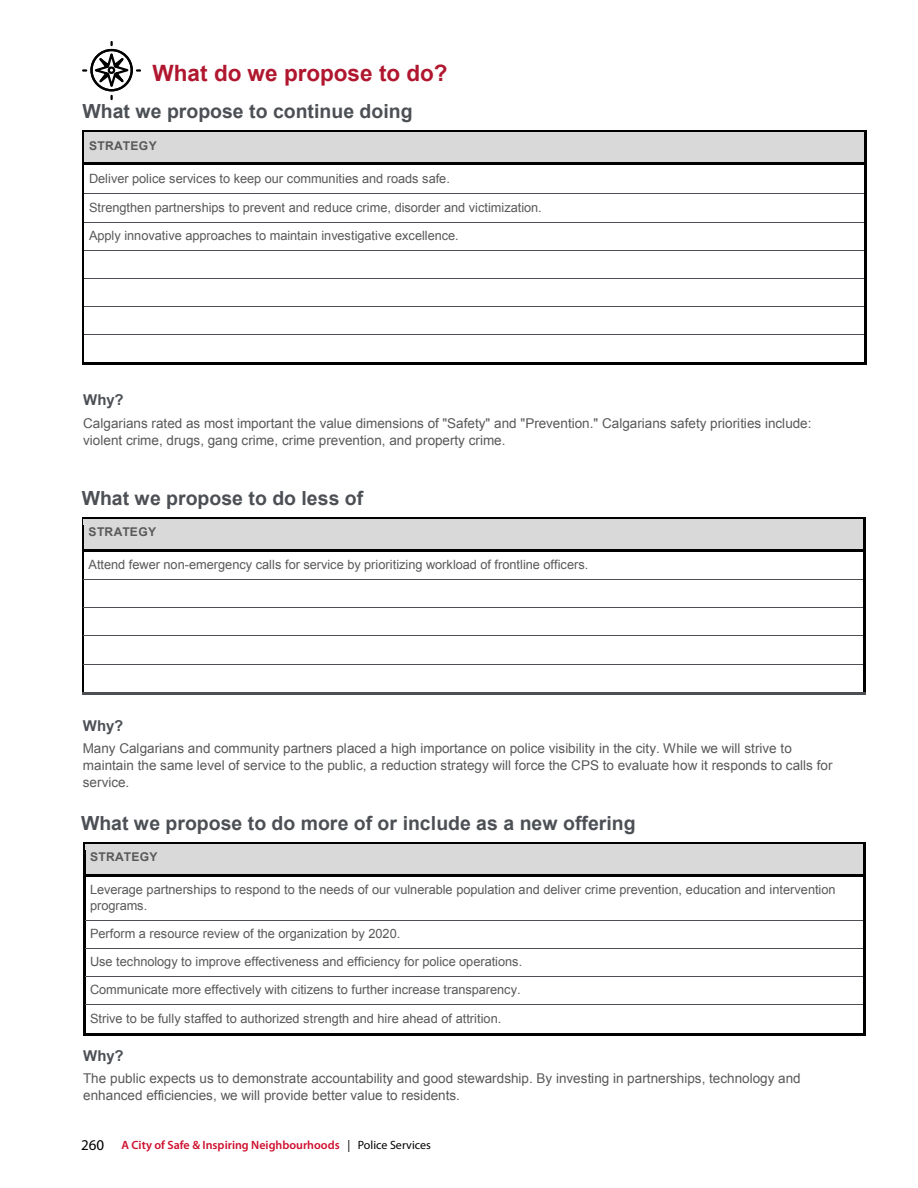
<style>
.page{position:relative;width:918px;height:1188px;background:#fff}
.page>*{position:absolute;margin:0;border:0;box-sizing:border-box;transform-origin:0 0}
.t1{font:700 22.5px "Arial";letter-spacing:-.005em;color:#b0172f}
.t2{font:700 19.5px "Arial";color:#4c5055}
.t3{font:700 15px "Arial";letter-spacing:.005em;color:#4c5055}
.t4{font:13.5px/16.8px "Arial";letter-spacing:.005em;color:#595959}
.t5{font:12.75px/15.6px "Arial";letter-spacing:-.005em;color:#595959}
.t6{font:600 12px "Myriad Pro";color:#ce0e2d}
.t7{font:700 12px "Arial";letter-spacing:.03em;color:#595959}
.s1{font-weight:400;font-size:15px;color:#000}
.s2{font-weight:400;color:#000}
</style>
<div class="page">
<div style="left:89px;top:139px;width:770px;height:18px;background:#d9d9d9"></div>
<svg style="left:82px;top:130px;width:2px;height:9px"></svg>
<hr style="left:84px;top:130px;width:780px;height:3px;background:#000">
<div style="left:84px;top:133px;width:780px;height:6px;background:#d9d9d9"></div>
<svg style="left:864px;top:130px;width:3px;height:9px"></svg>
<div style="left:83px;top:157px;width:782px;height:5px;background:#d9d9d9"></div>
<hr style="left:82px;top:139px;width:2px;height:24px;background:#000">
<hr style="left:864px;top:139px;width:3px;height:24px;background:#000">
<svg style="left:82px;top:163px;width:2px;height:8px"></svg>
<hr style="left:84px;top:163px;width:780px;height:2px;background:#000">
<svg style="left:864px;top:163px;width:3px;height:8px"></svg>
<hr style="left:82px;top:171px;width:2px;height:23px;background:#000">
<hr style="left:864px;top:171px;width:3px;height:23px;background:#000">
<svg style="left:82px;top:194px;width:2px;height:6px"></svg>
<hr style="left:84px;top:194px;width:780px;height:1px;background:#4c5055">
<svg style="left:864px;top:194px;width:3px;height:6px"></svg>
<hr style="left:82px;top:200px;width:2px;height:22px;background:#000">
<hr style="left:864px;top:200px;width:3px;height:22px;background:#000">
<svg style="left:82px;top:222px;width:2px;height:6px"></svg>
<hr style="left:84px;top:222px;width:780px;height:1px;background:#4c5055">
<svg style="left:864px;top:222px;width:3px;height:6px"></svg>
<hr style="left:82px;top:228px;width:2px;height:22px;background:#000">
<hr style="left:864px;top:228px;width:3px;height:22px;background:#000">
<svg style="left:82px;top:250px;width:2px;height:6px"></svg>
<hr style="left:84px;top:250px;width:780px;height:1px;background:#4c5055">
<svg style="left:864px;top:250px;width:3px;height:6px"></svg>
<hr style="left:82px;top:256px;width:2px;height:22px;background:#000">
<hr style="left:864px;top:256px;width:3px;height:22px;background:#000">
<svg style="left:82px;top:278px;width:2px;height:7px"></svg>
<hr style="left:84px;top:278px;width:780px;height:1px;background:#4c5055">
<svg style="left:864px;top:278px;width:3px;height:7px"></svg>
<hr style="left:82px;top:285px;width:2px;height:21px;background:#000">
<hr style="left:864px;top:285px;width:3px;height:21px;background:#000">
<svg style="left:82px;top:306px;width:2px;height:7px"></svg>
<hr style="left:84px;top:306px;width:780px;height:1px;background:#4c5055">
<svg style="left:864px;top:306px;width:3px;height:7px"></svg>
<hr style="left:82px;top:313px;width:2px;height:22px;background:#000">
<hr style="left:864px;top:313px;width:3px;height:22px;background:#000">
<svg style="left:82px;top:335px;width:2px;height:6px"></svg>
<hr style="left:84px;top:335px;width:780px;height:1px;background:#4c5055">
<svg style="left:864px;top:335px;width:3px;height:6px"></svg>
<hr style="left:82px;top:341px;width:2px;height:22px;background:#000">
<hr style="left:84px;top:363px;width:780px;height:2px;background:#000">
<hr style="left:864px;top:341px;width:3px;height:22px;background:#000">
<div style="left:89px;top:525px;width:770px;height:18px;background:#d9d9d9"></div>
<svg style="left:82px;top:517px;width:2px;height:8px"></svg>
<hr style="left:84px;top:517px;width:780px;height:2px;background:#000">
<div style="left:84px;top:519px;width:780px;height:6px;background:#d9d9d9"></div>
<svg style="left:864px;top:517px;width:2px;height:8px"></svg>
<div style="left:83px;top:543px;width:782px;height:6px;background:#d9d9d9"></div>
<hr style="left:82px;top:525px;width:2px;height:24px;background:#000">
<hr style="left:864px;top:525px;width:2px;height:24px;background:#000">
<svg style="left:82px;top:549px;width:2px;height:9px"></svg>
<hr style="left:84px;top:549px;width:780px;height:2px;background:#000">
<svg style="left:864px;top:549px;width:2px;height:9px"></svg>
<hr style="left:82px;top:558px;width:2px;height:21px;background:#000">
<hr style="left:864px;top:558px;width:2px;height:21px;background:#000">
<svg style="left:82px;top:579px;width:2px;height:7px"></svg>
<hr style="left:84px;top:579px;width:780px;height:1px;background:#4c5055">
<svg style="left:864px;top:579px;width:2px;height:7px"></svg>
<hr style="left:82px;top:586px;width:2px;height:21px;background:#000">
<hr style="left:864px;top:586px;width:2px;height:21px;background:#000">
<svg style="left:82px;top:607px;width:2px;height:7px"></svg>
<hr style="left:84px;top:607px;width:780px;height:1px;background:#4c5055">
<svg style="left:864px;top:607px;width:2px;height:7px"></svg>
<hr style="left:82px;top:614px;width:2px;height:22px;background:#000">
<hr style="left:864px;top:614px;width:2px;height:22px;background:#000">
<svg style="left:82px;top:636px;width:2px;height:6px"></svg>
<hr style="left:84px;top:636px;width:780px;height:1px;background:#4c5055">
<svg style="left:864px;top:636px;width:2px;height:6px"></svg>
<hr style="left:82px;top:642px;width:2px;height:22px;background:#000">
<hr style="left:864px;top:642px;width:2px;height:22px;background:#000">
<svg style="left:82px;top:664px;width:2px;height:6px"></svg>
<hr style="left:84px;top:664px;width:780px;height:1px;background:#4c5055">
<svg style="left:864px;top:664px;width:2px;height:6px"></svg>
<hr style="left:82px;top:670px;width:2px;height:22px;background:#000">
<hr style="left:84px;top:692px;width:780px;height:2px;background:#4c5055">
<hr style="left:864px;top:670px;width:2px;height:22px;background:#000">
<div style="left:90px;top:850px;width:768px;height:18px;background:#d9d9d9"></div>
<svg style="left:83px;top:842px;width:2px;height:8px"></svg>
<hr style="left:85px;top:842px;width:778px;height:2px;background:#000">
<div style="left:85px;top:844px;width:778px;height:6px;background:#d9d9d9"></div>
<svg style="left:863px;top:842px;width:2px;height:8px"></svg>
<div style="left:84px;top:868px;width:780px;height:6px;background:#d9d9d9"></div>
<hr style="left:83px;top:850px;width:2px;height:24px;background:#000">
<hr style="left:863px;top:850px;width:2px;height:24px;background:#000">
<svg style="left:83px;top:874px;width:2px;height:8px"></svg>
<hr style="left:85px;top:874px;width:778px;height:2px;background:#000">
<svg style="left:863px;top:874px;width:2px;height:8px"></svg>
<hr style="left:83px;top:882px;width:2px;height:38px;background:#000">
<hr style="left:863px;top:882px;width:2px;height:38px;background:#000">
<svg style="left:83px;top:920px;width:2px;height:6px"></svg>
<hr style="left:85px;top:920px;width:778px;height:1px;background:#4c5055">
<svg style="left:863px;top:920px;width:2px;height:6px"></svg>
<hr style="left:83px;top:926px;width:2px;height:22px;background:#000">
<hr style="left:863px;top:926px;width:2px;height:22px;background:#000">
<svg style="left:83px;top:948px;width:2px;height:6px"></svg>
<hr style="left:85px;top:948px;width:778px;height:1px;background:#4c5055">
<svg style="left:863px;top:948px;width:2px;height:6px"></svg>
<hr style="left:83px;top:954px;width:2px;height:22px;background:#000">
<hr style="left:863px;top:954px;width:2px;height:22px;background:#000">
<svg style="left:83px;top:976px;width:2px;height:7px"></svg>
<hr style="left:85px;top:976px;width:778px;height:1px;background:#4c5055">
<svg style="left:863px;top:976px;width:2px;height:7px"></svg>
<hr style="left:83px;top:983px;width:2px;height:22px;background:#000">
<hr style="left:863px;top:983px;width:2px;height:22px;background:#000">
<svg style="left:83px;top:1005px;width:2px;height:6px"></svg>
<hr style="left:85px;top:1005px;width:778px;height:1px;background:#4c5055">
<svg style="left:863px;top:1005px;width:2px;height:6px"></svg>
<hr style="left:83px;top:1011px;width:2px;height:22px;background:#000">
<hr style="left:85px;top:1033px;width:778px;height:2px;background:#000">
<hr style="left:863px;top:1011px;width:2px;height:22px;background:#000">
<svg style="left:83px;top:42px;width:57px;height:57px"></svg>
<h1 class="t1" style="left:153px;top:58px;width:297px">What do we propose to do?</h1>
<h2 class="t2" style="left:82px;top:98px;width:332px">What we propose to continue doing</h2>
<p class="t7" style="left:89px;top:137px;width:69px">STRATEGY</p>
<p class="t5" style="left:89px;top:171px;width:362px">Deliver police services to keep our communities and roads safe.</p>
<p class="t5" style="left:89px;top:199px;width:454px">Strengthen partnerships to prevent and reduce crime, disorder and victimization.</p>
<p class="t5" style="left:89px;top:228px;width:371px">Apply innovative approaches to maintain investigative excellence.</p>
<p class="t3" style="left:83px;top:390px;width:42px">Why?</p>
<p class="t4" style="left:83px;top:415px;width:730px">Calgarians rated as most important the value dimensions of "Safety" and "Prevention." Calgarians safety priorities include: violent crime, drugs, gang crime, crime prevention, and property crime.</p>
<h2 class="t2" style="left:82px;top:485px;width:283px">What we propose to do less of</h2>
<p class="t7" style="left:89px;top:524px;width:69px">STRATEGY</p>
<p class="t5" style="left:89px;top:557px;width:501px">Attend fewer non-emergency calls for service by prioritizing workload of frontline officers.</p>
<p class="t3" style="left:83px;top:716px;width:42px">Why?</p>
<p class="t4" style="left:83px;top:740px;width:751px">Many Calgarians and community partners placed a high importance on police visibility in the city. While we will strive to maintain the same level of service to the public, a reduction strategy will force the CPS to evaluate how it responds to calls for service.</p>
<h2 class="t2" style="left:81px;top:810px;width:556px">What we propose to do more of or include as a new offering</h2>
<p class="t7" style="left:90px;top:849px;width:69px">STRATEGY</p>
<p class="t5" style="left:90px;top:882px;width:747px">Leverage partnerships to respond to the needs of our vulnerable population and deliver crime prevention, education and intervention programs.</p>
<p class="t5" style="left:90px;top:926px;width:312px">Perform a resource review of the organization by 2020.</p>
<p class="t5" style="left:90px;top:954px;width:434px">Use technology to improve effectiveness and efficiency for police operations.</p>
<p class="t5" style="left:90px;top:982px;width:432px">Communicate more effectively with citizens to further increase transparency.</p>
<p class="t5" style="left:90px;top:1011px;width:413px">Strive to be fully staffed to authorized strength and hire ahead of attrition.</p>
<p class="t3" style="left:83px;top:1046px;width:42px">Why?</p>
<p class="t4" style="left:83px;top:1070px;width:719px">The public expects us to demonstrate accountability and good stewardship. By investing in partnerships, technology and enhanced efficiencies, we will provide better value to residents.</p>
<p class="t6" style="left:81px;top:1138px;width:351px"><span class="s1">260</span> A City of Safe &amp; Inspiring Neighbourhoods <span class="s2">| Police Services</span></p>
</div>
